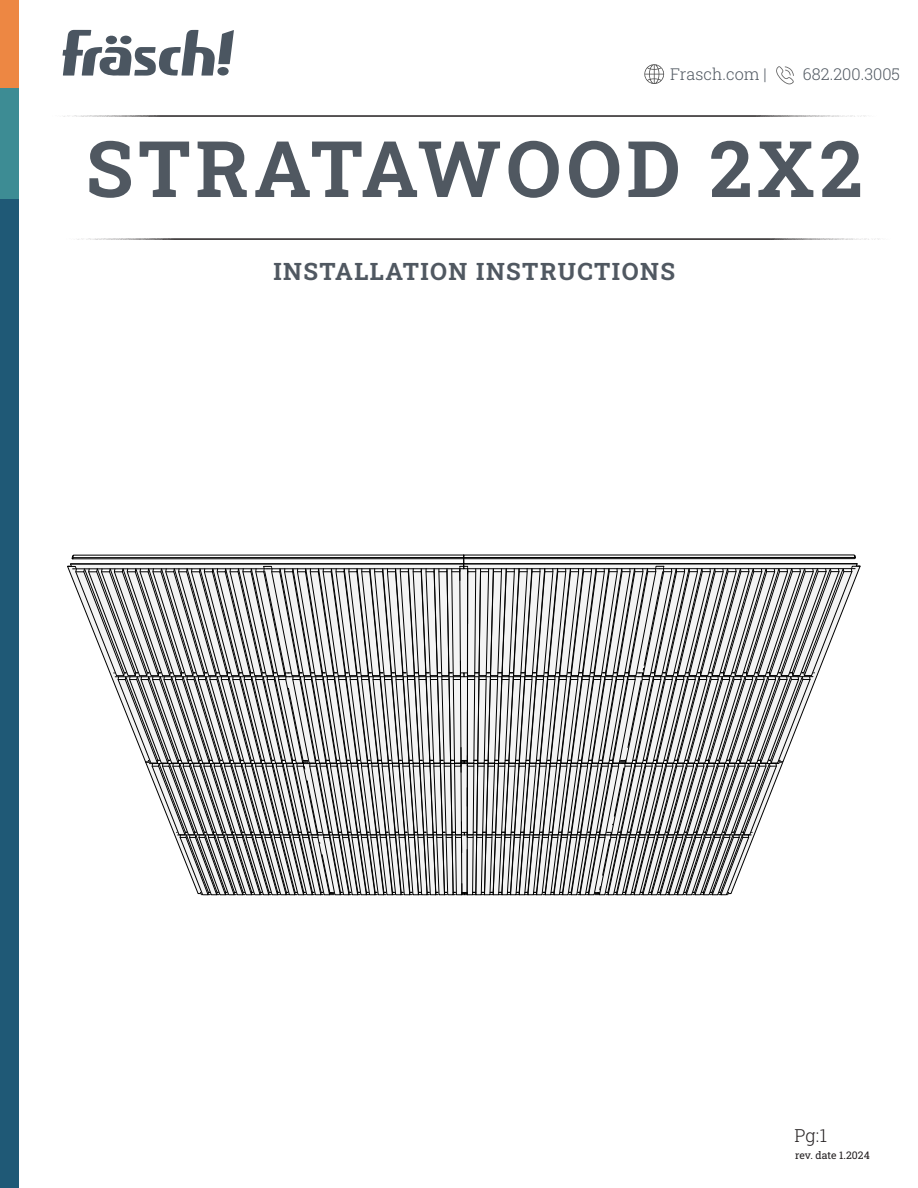
<style>
.page{position:relative;width:918px;height:1188px;background:#fff}
.page>*{position:absolute;margin:0;border:0;box-sizing:border-box;transform-origin:0 0}
.t1{font:78px "Roboto Slab";letter-spacing:.06em;color:#505861}
.t2{font:24px "Roboto Slab";letter-spacing:.06em;color:#505861}
.t3{font:300 18px "Roboto Slab";color:#231f20}
.t4{font:300 16.35px "Roboto Slab";color:#505861}
.t5{font:10.5px "Roboto Slab";color:#231f20}
</style>
<div class="page">
<svg style="left:63px;top:30px;width:171px;height:46px"></svg>
<div style="left:0;top:0;width:19px;height:103px;background:#ed8743"></div>
<div style="left:0;top:89px;width:19px;height:110px;background:#3d8c94"></div>
<div style="left:0;top:199px;width:19px;height:989px;background:#1f5976"></div>
<svg style="left:644px;top:64px;width:20px;height:20px"></svg>
<svg style="left:776px;top:66px;width:18px;height:18px"></svg>
<hr style="left:59px;top:238px;width:839px;height:2px;background:#231f20">
<hr style="left:45px;top:115px;width:838px;height:2px;background:#231f20">
<svg style="left:67px;top:554px;width:794px;height:341px"></svg>
<p class="t4" style="left:670px;top:63px;width:98px">Frasch.com |</p>
<p class="t4" style="left:803px;top:63px;width:99px">682.200.3005</p>
<h1 class="t1" style="left:86px;top:115px;width:778px">STRATAWOOD 2X2</h1>
<p class="t2" style="left:273px;top:254px;width:403px">INSTALLATION INSTRUCTIONS</p>
<p class="t3" style="left:794px;top:1123px;width:34px">Pg:1</p>
<p class="t5" style="left:795px;top:1148px;width:76px">rev. date 1.2024</p>
</div>
